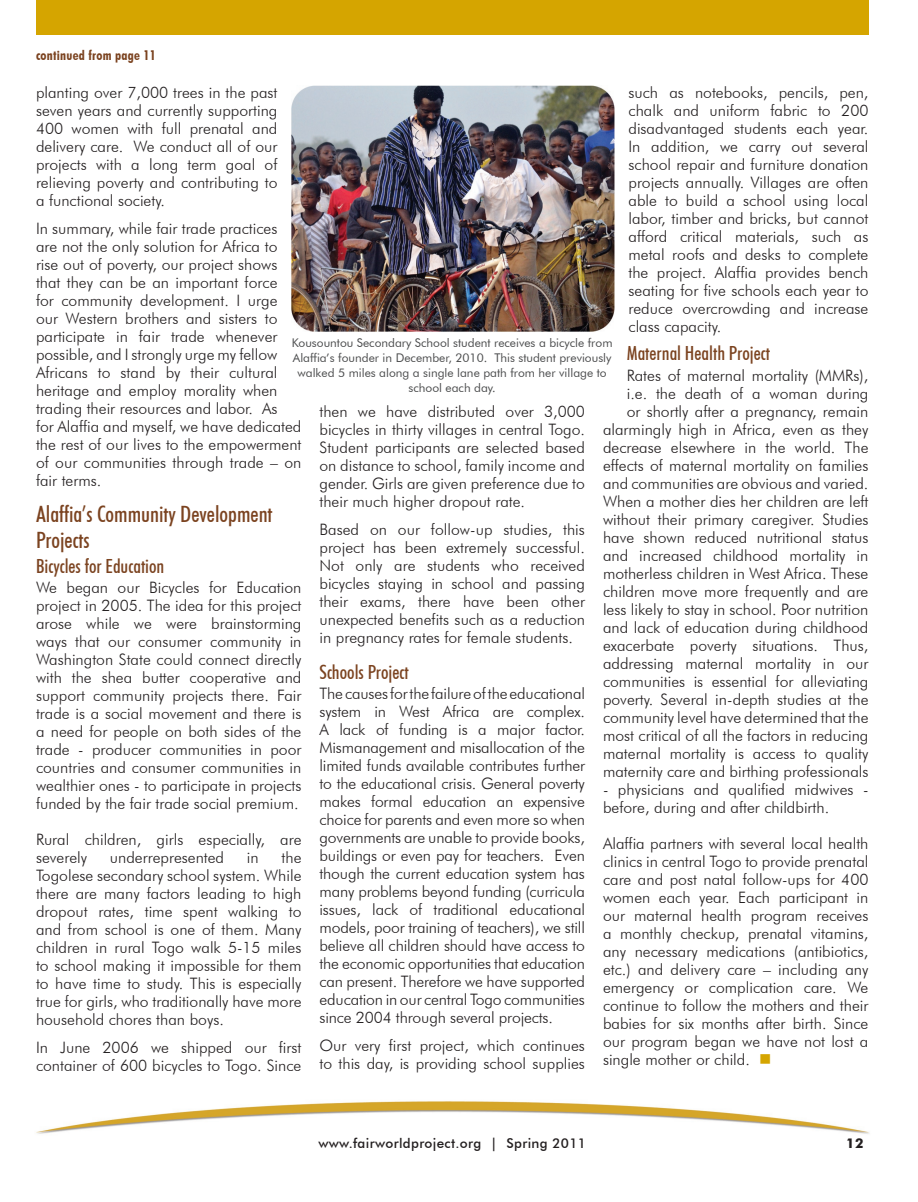
<style>
.page{position:relative;width:918px;height:1202px;background:#fff}
.page>*{position:absolute;margin:0;border:0;box-sizing:border-box;transform-origin:0 0}
.t1{font:500 condensed 22.5px/25.5px "Futura BT";color:#7b4320}
.t2{font:500 condensed 19.5px "Futura BT";color:#7b4320}
.t3{font:300 15.75px/18px "Futura BT";color:#231f20;text-align:justify}
.t4{font:500 13.5px "Futura BT";letter-spacing:.025em;color:#231f20}
.t5{font:700 condensed 13.5px "Futura BT";letter-spacing:.02em;color:#7b4320}
.t6{font:700 13.5px "Futura BT";color:#231f20}
.t7{font:12px/15px "Futura BT";color:#4b4c4d;text-align:center}
</style>
<div class="page">
<img style="left:36px;top:1101px;width:833px;height:33px">
<div style="left:36px;top:0;width:833px;height:34px;background:#d5a500"></div>
<img style="left:291px;top:86px;width:324px;height:245px">
<p class="t5" style="left:36px;top:47px;width:121px">continued from page 11</p>
<p class="t3" style="left:36px;top:83px;width:243px">planting over 7,000 trees in the past seven years and currently supporting 400 women with full prenatal and delivery care. We conduct all of our projects with a long term goal of relieving poverty and contributing to a functional society.</p>
<p class="t3" style="left:36px;top:219px;width:267px;text-align:left">In summary, while fair trade practices are not the only solution for Africa to rise out of poverty, our project shows that they can be an important force<br>for community development. I urge our Western brothers and sisters to participate in fair trade whenever possible, and I strongly urge my fellow Africans to stand by their cultural heritage and employ morality when trading their resources and labor. As<br>for Alaffia and myself, we have dedicated the rest of our lives to the empowerment of our communities through trade – on fair terms.</p>
<h1 class="t1" style="left:36px;top:501px;width:238px">Alaffia’s Community Development<br>Projects</h1>
<p class="t2" style="left:36px;top:554px;width:130px">Bicycles for Education</p>
<p class="t3" style="left:36px;top:578px;width:267px">We began our Bicycles for Education project in 2005. The idea for this project arose while we were brainstorming ways that our consumer community in Washington State could connect directly with the shea butter cooperative and support community projects there. Fair trade is a social movement and there is a need for people on both sides of the trade - producer communities in poor countries and consumer communities in wealthier ones - to participate in projects funded by the fair trade social premium.</p>
<p class="t3" style="left:36px;top:830px;width:267px">Rural children, girls especially, are severely</p>
<p class="t3" style="left:628px;top:83px;width:242px">such as notebooks, pencils, pen, chalk and uniform fabric to 200 disadvantaged students each year.<br>In addition, we carry out several school repair and furniture donation projects annually. Villages are often able to build a school using local labor, timber and bricks, but cannot afford critical materials, such as metal roofs and desks to complete the project. Alaffia provides bench seating for five schools each year to reduce overcrowding and increase class capacity.</p>
<p class="t2" style="left:627px;top:341px;width:145px">Maternal Health Project</p>
<p class="t3" style="left:603px;top:366px;width:267px;text-align:right">Rates of maternal mortality (MMRs), i.e. the death of a woman during<br>or shortly after a pregnancy, remain alarmingly high in Africa, even as they decrease elsewhere in the world. The effects of maternal mortality on families and communities are obvious and varied.<br>When a mother dies her children are left without their primary caregiver. Studies have shown reduced nutritional status and increased childhood mortality in motherless children in West Africa. These children move more frequently and are less likely to stay in school. Poor nutrition and lack of education during childhood exacerbate poverty situations. Thus, addressing maternal mortality in our communities is essential for alleviating poverty. Several in-depth studies at the community level have determined that the most critical of all the factors in reducing maternal mortality is access to quality maternity care and birthing professionals</p>
<p class="t3" style="left:603px;top:780px;width:267px">- physicians and qualified midwives - before, during and after childbirth.</p>
<p class="t3" style="left:603px;top:834px;width:267px">Alaffia partners with several local health clinics in central Togo to provide prenatal care and post natal follow-ups for 400 women each year. Each participant in our maternal health program receives a monthly checkup, prenatal vitamins, any necessary medications (antibiotics, etc.) and delivery care – including any emergency or complication care. We continue to follow the mothers and their babies for six months after birth. Since our program began we have not lost a single mother or child.</p>
<p class="t7" style="left:292px;top:335px;width:322px">Kousountou Secondary School student receives a bicycle from Alaffia’s founder in December, 2010. This student previously walked 5 miles along a single lane path from her village to school each day.</p>
<p class="t3" style="left:320px;top:402px;width:267px">then we have distributed over 3,000 bicycles in thirty villages in central Togo.<br>Student participants are selected based on distance to school, family income and gender. Girls are given preference due to their much higher dropout rate.</p>
<p class="t3" style="left:320px;top:520px;width:267px">Based on our follow-up studies, this project has been extremely successful.<br>Not only are students who received bicycles staying in school and passing their exams, there have been other unexpected benefits such as a reduction in pregnancy rates for female students.</p>
<p class="t2" style="left:320px;top:660px;width:91px">Schools Project</p>
<p class="t3" style="left:320px;top:684px;width:267px">The causes for the failure of the educational system in West Africa are complex.<br>A lack of funding is a major factor.<br>Mismanagement and misallocation of the limited funds available contributes further to the educational crisis. General poverty makes formal education an expensive choice for parents and even more so when governments are unable to provide books, buildings or even pay for teachers. Even though the current education system has many problems beyond funding (curricula issues, lack of traditional educational models, poor training of teachers), we still believe all children should have access to the economic opportunities that education can present. Therefore we have supported education in our central Togo communities since 2004 through several projects.</p>
<p class="t3" style="left:320px;top:1036px;width:267px">Our very first project, which continues to this day, is providing school supplies</p>
<p class="t3" style="left:36px;top:848px;width:267px;text-indent:246px">the Togolese secondary school system. While there are many factors leading to high dropout rates, time spent walking to and from school is one of them. Many children in rural Togo walk 5-15 miles to school making it impossible for them to have time to study. This is especially true for girls, who traditionally have more household chores than boys.</p>
<p class="t3" style="left:36px;top:1038px;width:267px">In June 2006 we shipped our first container of 600 bicycles to Togo. Since</p>
<p class="t3" style="left:110px;top:848px;width:116px">underrepresented</p>
<p class="t3" style="left:247px;top:848px;width:13px">in</p>
<p class="t4" style="left:318px;top:1134px;width:269px">www.fairworldproject.org | Spring 2011</p>
<p class="t6" style="left:846px;top:1135px;width:19px">12</p>
</div>
